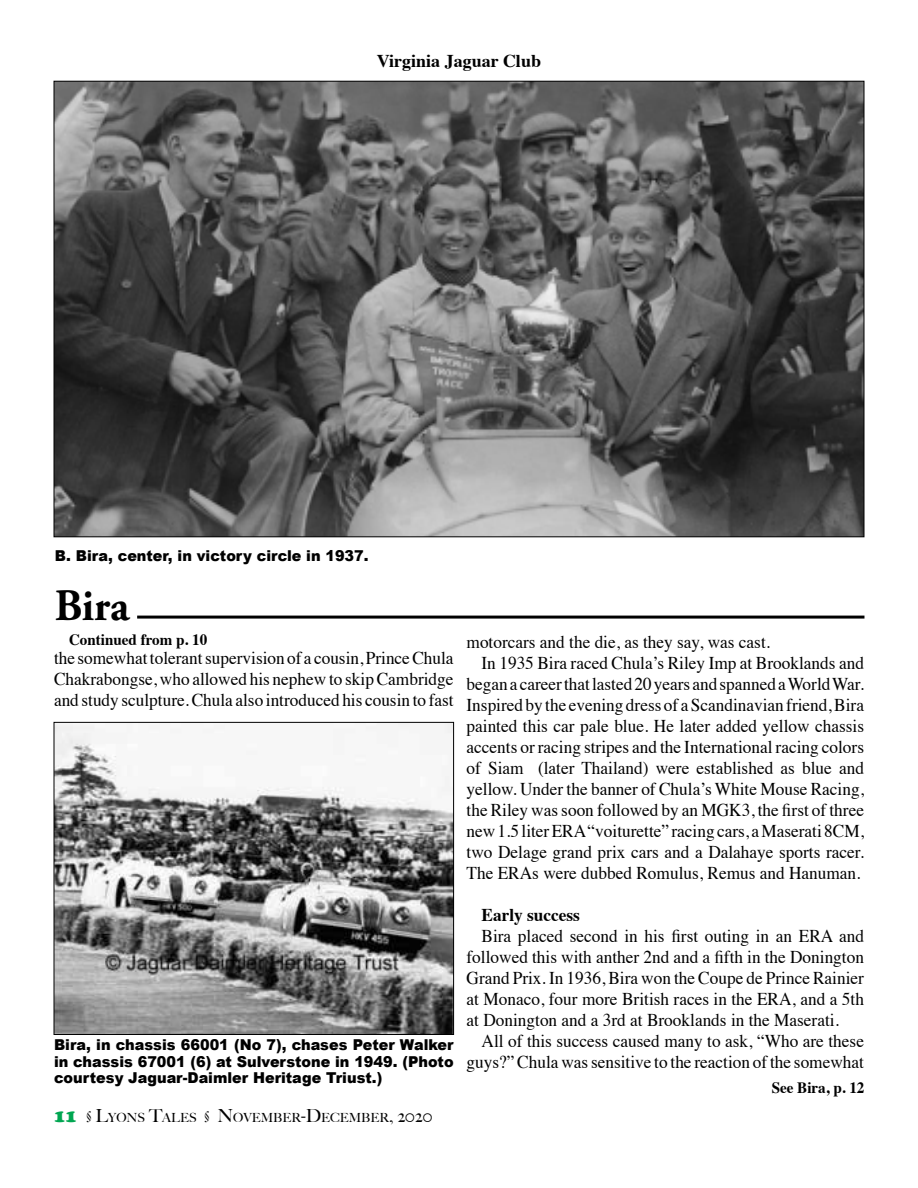
<style>
.page{position:relative;width:918px;height:1188px;background:#fff}
.page>*{position:absolute;margin:0;border:0;box-sizing:border-box;transform-origin:0 0}
.t1{font:700 45px "Adobe Garamond Pro";color:#000;scale:.96 1}
.t2{font:18px/21px "Times";color:#000;text-align:justify;scale:.96 1}
.t3{font:700 18px "Times";color:#000}
.t4{font:700 18px "Times";color:#000;scale:.96 1}
.t5{font:700 15.75px "Times";color:#000;scale:.96 1}
.t6{font:900 15px/16.5px "Arial";color:#000;text-align:justify;scale:.96 1}
.t7{font:500 12.6px "Big Caslon";color:#000}
.s1{font-family:"Cooper Black Std";font-weight:400;font-size:18px;color:#00a651}
.s2{font-size:12px}
.s3{font-size:18px}
</style>
<div class="page">
<img style="left:56px;top:724px;width:396px;height:309px">
<div style="left:54px;top:722px;width:400px;height:313px;border:1px solid #000"></div>
<img style="left:56px;top:83px;width:806px;height:452px">
<hr style="left:137px;top:616px;width:727px;height:3px;background:#000">
<p class="t3" style="left:377px;top:44px;width:166px">Virginia Jaguar Club</p>
<p class="t6" style="left:55px;top:547px;width:328px">B. Bira, center, in victory circle in 1937.</p>
<h1 class="t1" style="left:55px;top:580px;width:79px">Bira</h1>
<p class="t5" style="left:69px;top:625px;width:146px">Continued from p. 10</p>
<p class="t2" style="left:54px;top:646px;width:418px">the somewhat tolerant supervision of a cousin, Prince Chula Chakrabongse, who allowed his nephew to skip Cambridge and study sculpture. Chula also introduced his cousin to fast</p>
<p class="t6" style="left:54px;top:1036px;width:418px">Bira, in chassis 66001 (No 7), chases Peter Walker in chassis 67001 (6) at Sulverstone in 1949. (Photo courtesy Jaguar-Daimler Heritage Triust.)</p>
<p class="t7" style="left:54px;top:1107px;width:380px"><span class="s1">11</span> <span class="s2">§</span> <span class="s3">L</span>YONS <span class="s3">T</span>ALES <span class="s2">§</span> <span class="s3">N</span>OVEMBER<span class="s3">-D</span>ECEMBER<span class="s3">, 2020</span></p>
<p class="t2" style="left:467px;top:630px;width:318px">motorcars and the die, as they say, was cast.</p>
<p class="t2" style="left:482px;top:651px;width:400px">In 1935 Bira raced Chula’s Riley Imp at Brooklands and</p>
<p class="t2" style="left:467px;top:672px;width:416px">began a career that lasted 20 years and spanned a World War.</p>
<p class="t2" style="left:467px;top:693px;width:416px">Inspired by the evening dress of a Scandinavian friend, Bira</p>
<p class="t2" style="left:467px;top:714px;width:416px">painted this car pale blue. He later added yellow chassis</p>
<p class="t2" style="left:467px;top:735px;width:416px">accents or racing stripes and the International racing colors</p>
<p class="t2" style="left:467px;top:756px;width:415px">of Siam (later Thailand) were established as blue and</p>
<p class="t2" style="left:467px;top:777px;width:416px">yellow. Under the banner of Chula’s White Mouse Racing,</p>
<p class="t2" style="left:467px;top:798px;width:416px">the Riley was soon followed by an MGK3, the first of three</p>
<p class="t2" style="left:467px;top:819px;width:416px">new 1.5 liter ERA “voiturette” racing cars, a Maserati 8CM,</p>
<p class="t2" style="left:467px;top:840px;width:416px">two Delage grand prix cars and a Dalahaye sports racer.</p>
<p class="t2" style="left:467px;top:861px;width:412px">The ERAs were dubbed Romulus, Remus and Hanuman.</p>
<p class="t4" style="left:482px;top:898px;width:104px">Early success</p>
<p class="t2" style="left:467px;top:924px;width:416px;text-indent:15px">Bira placed second in his first outing in an ERA and followed this with anther 2nd and a fifth in the Donington Grand Prix. In 1936, Bira won the Coupe de Prince Rainier at Monaco, four more British races in the ERA, and a 5th at Donington and a 3rd at Brooklands in the Maserati.</p>
<p class="t2" style="left:467px;top:1029px;width:416px;text-align:right">All of this success caused many to ask, “Who are these guys?” Chula was sensitive to the reaction of the somewhat</p>
<p class="t5" style="left:772px;top:1073px;width:98px">See Bira, p. 12</p>
</div>
